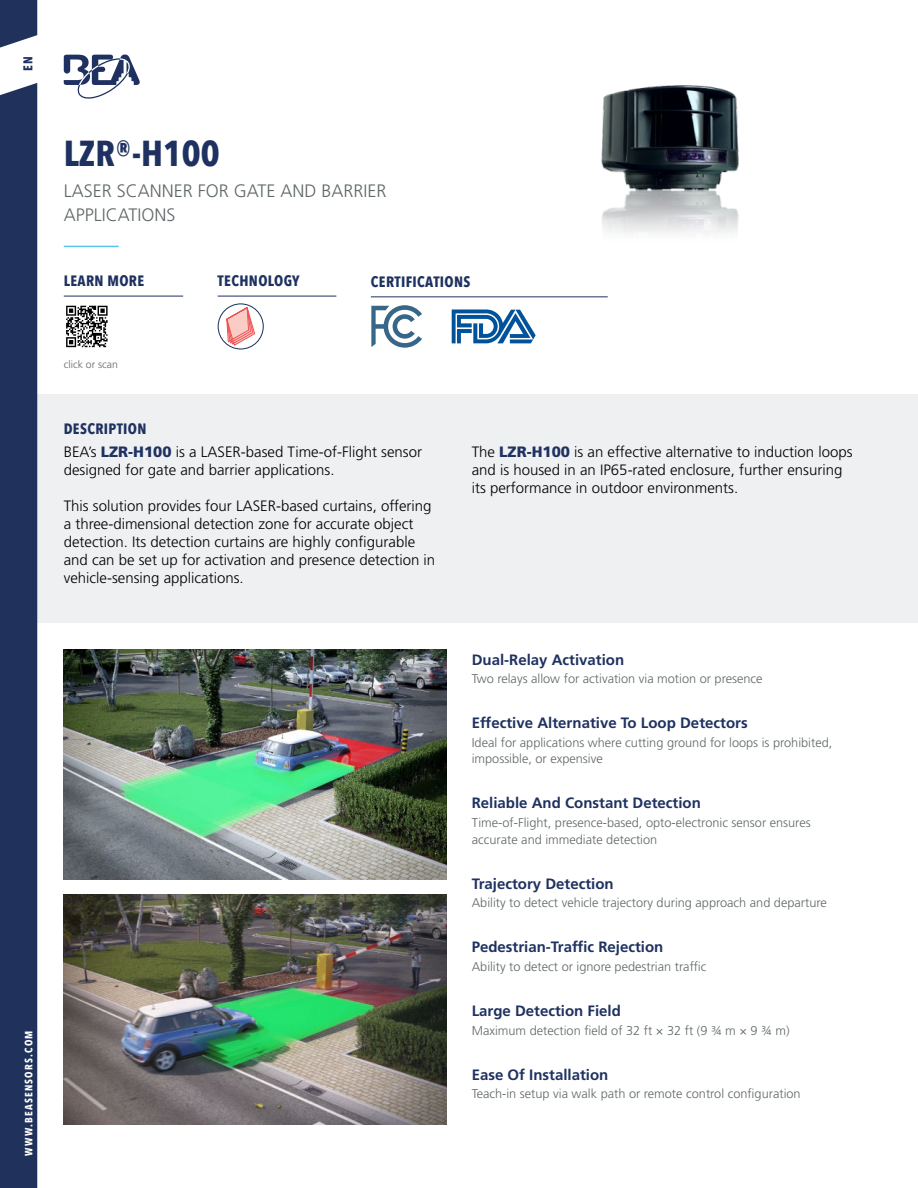
<style>
.page{position:relative;width:918px;height:1188px;background:#fff}
.page>*{position:absolute;margin:0;border:0;box-sizing:border-box;transform-origin:0 0}
.t1{font:700 36px "Avenir Next Condensed";color:#1e3160}
.t2{font:300 18px/24px "Frutiger LT Std";color:#606768}
.t3{font:300 15px/18px "Frutiger LT Std";color:#000}
.t4{font:700 15px "Frutiger LT Std";color:#1e3160}
.t5{font:700 15px "Avenir Next Condensed";letter-spacing:.025em;color:#1e3160}
.t6{font:300 12.75px/16.5px "Frutiger LT Std";color:#606768}
.t7{font:700 12.75px "Avenir Next Condensed";color:#1e3160}
.t8{font:700 10.5px "Avenir Next Condensed";letter-spacing:.12em;color:#fff}
.t9{font:300 10.5px "Frutiger LT Std";color:#606768}
.s1{font-weight:900;color:#1e3160}
</style>
<div class="page">
<img style="left:64px;top:894px;width:382px;height:230px">
<div style="left:218px;top:303px;width:46px;height:47px;border:1px solid #20335c;border-radius:50%"></div>
<svg style="left:226px;top:306px;width:29px;height:40px"></svg>
<img style="left:64px;top:650px;width:382px;height:229px">
<img style="left:601px;top:85px;width:138px;height:148px">
<svg style="left:371px;top:305px;width:51px;height:43px"></svg>
<svg style="left:452px;top:309px;width:84px;height:34px"></svg>
<div style="left:15px;top:395px;width:903px;height:228px;background:#eff0f1"></div>
<div style="left:0;top:83px;width:37px;height:1105px;background:#20325b"></div>
<svg style="left:0;top:0;width:37px;height:48px;background:#3e4e71"></svg>
<svg style="left:64px;top:55px;width:76px;height:44px"></svg>
<svg style="left:66px;top:306px;width:42px;height:41px"></svg>
<hr style="left:64px;top:246px;width:55px;height:1px;background:#5cc3ef">
<hr style="left:218px;top:296px;width:118px;height:1px;background:#1e3160">
<hr style="left:371px;top:296px;width:237px;height:1px;background:#1e3160">
<hr style="left:64px;top:296px;width:119px;height:1px;background:#1e3160">
<p class="t7" style="left:21px;top:71px;width:16px;rotate:-90deg">EN</p>
<p class="t8" style="left:23px;top:1156px;width:127px;rotate:-90deg">WWW.BEASENSORS.COM</p>
<h1 class="t1" style="left:64px;top:132px;width:158px">LZR®-H100</h1>
<p class="t2" style="left:64px;top:180px;width:324px">LASER SCANNER FOR GATE AND BARRIER<br>APPLICATIONS</p>
<p class="t5" style="left:64px;top:272px;width:82px">LEARN MORE</p>
<p class="t5" style="left:371px;top:273px;width:101px">CERTIFICATIONS</p>
<p class="t5" style="left:218px;top:272px;width:83px">TECHNOLOGY</p>
<p class="t9" style="left:64px;top:360px;width:56px">click or scan</p>
<p class="t5" style="left:64px;top:420px;width:84px">DESCRIPTION</p>
<p class="t3" style="left:64px;top:444px;width:360px">BEA’s <span class="s1">LZR-H100</span> is a LASER-based Time-of-Flight sensor designed for gate and barrier applications.</p>
<p class="t3" style="left:64px;top:498px;width:373px">This solution provides four LASER-based curtains, offering a three-dimensional detection zone for accurate object detection. Its detection curtains are highly configurable and can be set up for activation and presence detection in vehicle-sensing applications.</p>
<p class="t3" style="left:472px;top:444px;width:382px">The <span class="s1">LZR-H100</span> is an effective alternative to induction loops and is housed in an IP65-rated enclosure, further ensuring its performance in outdoor environments.</p>
<p class="t4" style="left:472px;top:653px;width:154px">Dual-Relay Activation</p>
<p class="t6" style="left:472px;top:671px;width:292px">Two relays allow for activation via motion or presence</p>
<p class="t4" style="left:472px;top:717px;width:277px">Effective Alternative To Loop Detectors</p>
<p class="t6" style="left:472px;top:735px;width:362px">Ideal for applications where cutting ground for loops is prohibited, impossible, or expensive</p>
<p class="t4" style="left:472px;top:797px;width:231px">Reliable And Constant Detection</p>
<p class="t6" style="left:472px;top:815px;width:340px">Time-of-Flight, presence-based, opto-electronic sensor ensures accurate and immediate detection</p>
<p class="t4" style="left:472px;top:877px;width:143px">Trajectory Detection</p>
<p class="t6" style="left:472px;top:896px;width:357px">Ability to detect vehicle trajectory during approach and departure</p>
<p class="t4" style="left:472px;top:941px;width:193px">Pedestrian-Traffic Rejection</p>
<p class="t6" style="left:472px;top:959px;width:236px">Ability to detect or ignore pedestrian traffic</p>
<p class="t4" style="left:472px;top:1005px;width:151px">Large Detection Field</p>
<p class="t6" style="left:472px;top:1023px;width:319px">Maximum detection field of 32 ft × 32 ft (9 ¾ m × 9 ¾ m)</p>
<p class="t4" style="left:472px;top:1068px;width:138px">Ease Of Installation</p>
<p class="t6" style="left:472px;top:1087px;width:330px">Teach-in setup via walk path or remote control configuration</p>
</div>
